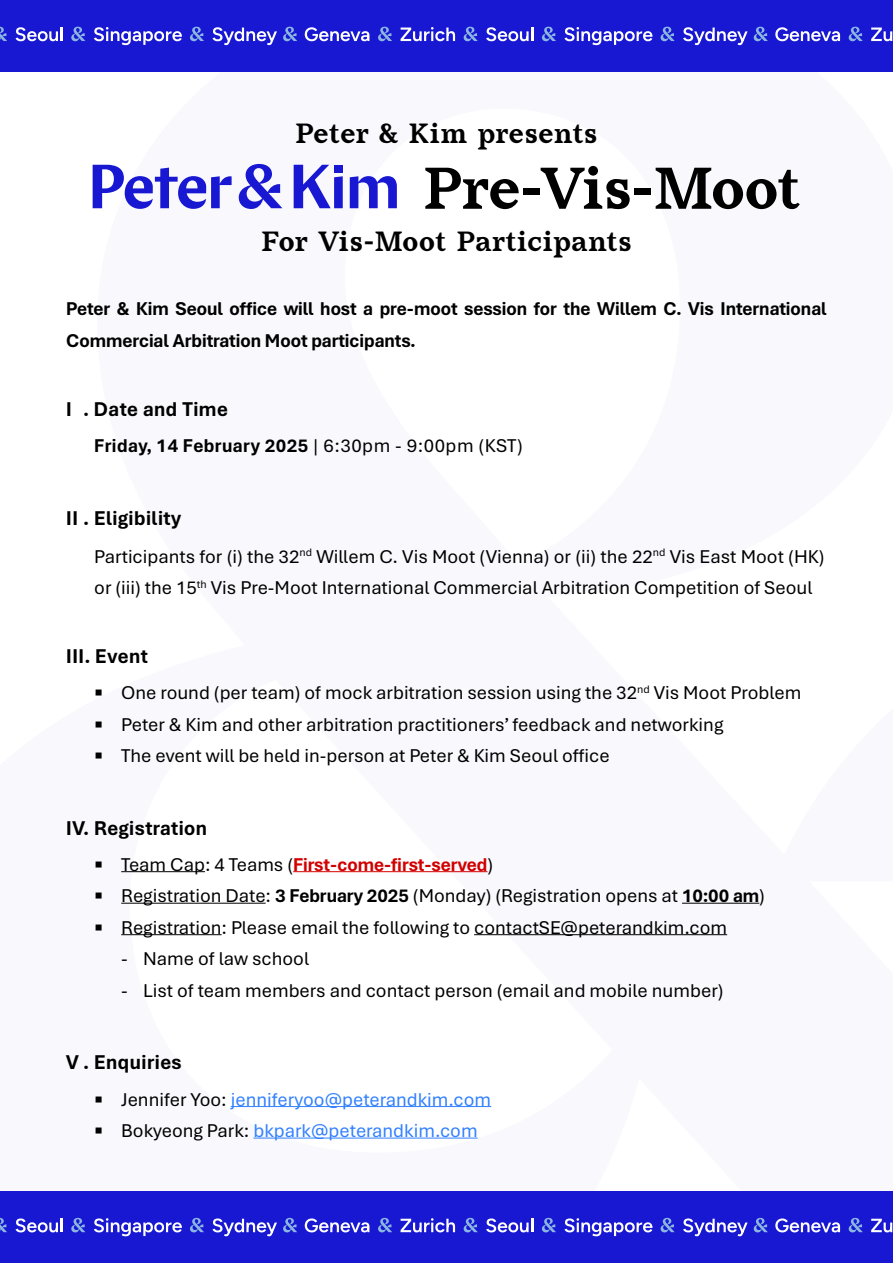
<style>
.page{position:relative;width:893px;height:1263px;background:#fff}
.page>*{position:absolute;margin:0;border:0;box-sizing:border-box;transform-origin:0 0}
.t1{font:700 57px "Studio Feixen Serif";color:#000}
.t2{font:700 27px "Studio Feixen Serif";letter-spacing:.015em;color:#000}
.t3{font:700 21px "Aptos Display";letter-spacing:.025em;color:#000}
.t4{font:19.5px/31.5px "Aptos";color:#000}
.t5{font:700 19.5px/31.5px "Aptos Display";color:#000}
.t6{font:19.5px "Aptos";color:#3180ff}
.t7{font:700 19.5px "Aptos Display";letter-spacing:.025em;color:#000}
.t8{font:700 19.5px "Aptos Display";letter-spacing:-.005em;color:#d10000}
.s1{font-family:"Aptos";font-weight:400}
.s2{font-family:"Aptos";font-weight:400;color:#000}
.s3{font-family:"Aptos Display";font-weight:700}
.s4{color:#000}
</style>
<div class="page">
<div style="left:0;top:1191px;width:892px;height:72px;background:#1818d3"></div>
<svg style="left:0;top:1218px;width:7px;height:14px"></svg>
<svg style="left:16px;top:1218px;width:47px;height:14px"></svg>
<svg style="left:94px;top:1218px;width:88px;height:18px"></svg>
<svg style="left:213px;top:1218px;width:64px;height:18px"></svg>
<svg style="left:190px;top:1218px;width:14px;height:14px"></svg>
<svg style="left:283px;top:1218px;width:14px;height:14px"></svg>
<svg style="left:378px;top:1218px;width:14px;height:14px"></svg>
<svg style="left:464px;top:1218px;width:14px;height:14px"></svg>
<svg style="left:305px;top:1218px;width:64px;height:14px"></svg>
<svg style="left:401px;top:1218px;width:54px;height:14px"></svg>
<svg style="left:486px;top:1218px;width:47px;height:14px"></svg>
<svg style="left:71px;top:1218px;width:14px;height:14px"></svg>
<svg style="left:564px;top:1218px;width:88px;height:18px"></svg>
<svg style="left:683px;top:1218px;width:65px;height:18px"></svg>
<svg style="left:661px;top:1218px;width:14px;height:14px"></svg>
<svg style="left:754px;top:1218px;width:14px;height:14px"></svg>
<svg style="left:849px;top:1218px;width:14px;height:14px"></svg>
<svg style="left:775px;top:1218px;width:65px;height:14px"></svg>
<svg style="left:871px;top:1219px;width:21px;height:13px"></svg>
<svg style="left:542px;top:1218px;width:14px;height:14px"></svg>
<div style="left:0;top:0;width:892px;height:72px;background:#1818d3"></div>
<svg style="left:0;top:27px;width:7px;height:14px"></svg>
<svg style="left:16px;top:27px;width:47px;height:14px"></svg>
<svg style="left:94px;top:27px;width:88px;height:18px"></svg>
<svg style="left:213px;top:27px;width:64px;height:18px"></svg>
<svg style="left:190px;top:27px;width:14px;height:14px"></svg>
<svg style="left:283px;top:27px;width:14px;height:14px"></svg>
<svg style="left:378px;top:27px;width:14px;height:14px"></svg>
<svg style="left:464px;top:27px;width:14px;height:14px"></svg>
<svg style="left:305px;top:27px;width:64px;height:14px"></svg>
<svg style="left:401px;top:27px;width:54px;height:14px"></svg>
<svg style="left:486px;top:27px;width:47px;height:14px"></svg>
<svg style="left:71px;top:27px;width:14px;height:14px"></svg>
<svg style="left:564px;top:27px;width:88px;height:18px"></svg>
<svg style="left:683px;top:27px;width:65px;height:18px"></svg>
<svg style="left:661px;top:27px;width:14px;height:14px"></svg>
<svg style="left:754px;top:27px;width:14px;height:14px"></svg>
<svg style="left:849px;top:27px;width:14px;height:14px"></svg>
<svg style="left:775px;top:27px;width:65px;height:14px"></svg>
<svg style="left:871px;top:28px;width:21px;height:13px"></svg>
<svg style="left:542px;top:27px;width:14px;height:14px"></svg>
<hr style="left:121px;top:871px;width:84px;height:1px;background:#000">
<hr style="left:293px;top:871px;width:194px;height:1px;background:#d10000">
<hr style="left:121px;top:903px;width:145px;height:1px;background:#000">
<hr style="left:682px;top:903px;width:77px;height:1px;background:#000">
<hr style="left:121px;top:934px;width:101px;height:1px;background:#000">
<hr style="left:474px;top:934px;width:253px;height:1px;background:#000">
<hr style="left:231px;top:1106px;width:260px;height:1px;background:#3180ff">
<hr style="left:253px;top:1138px;width:225px;height:1px;background:#3180ff">
<svg style="left:93px;top:165px;width:139px;height:44px"></svg>
<svg style="left:239px;top:164px;width:43px;height:45px"></svg>
<svg style="left:294px;top:165px;width:49px;height:43px"></svg>
<svg style="left:350px;top:176px;width:47px;height:32px"></svg>
<div style="left:334px;top:165px;width:9px;height:7px;background:#1818d3"></div>
<h2 class="t2" style="left:295px;top:116px;width:303px">Peter &amp; Kim presents</h2>
<h1 class="t1" style="left:423px;top:151px;width:378px">Pre-Vis-Moot</h1>
<h2 class="t2" style="left:261px;top:223px;width:372px">For Vis-Moot Participants</h2>
<p class="t5" style="left:66px;top:292px;width:762px">Peter &amp; Kim Seoul office will host a pre-moot session for the Willem C. Vis International<br>Commercial Arbitration Moot participants.</p>
<p class="t3" style="left:66px;top:394px;width:163px">I . Date and Time</p>
<p class="t7" style="left:94px;top:432px;width:430px">Friday, 14 February 2025 <span class="s1">| 6:30pm - 9:00pm (KST)</span></p>
<p class="t3" style="left:66px;top:504px;width:116px">II . Eligibility</p>
<p class="t4" style="left:94px;top:540px;width:732px">Participants for (i) the 32<sup>nd</sup> Willem C. Vis Moot (Vienna) or (ii) the 22<sup>nd</sup> Vis East Moot (HK) or (iii) the 15<sup>th</sup> Vis Pre-Moot International Commercial Arbitration Competition of Seoul</p>
<p class="t3" style="left:66px;top:642px;width:83px">III. Event</p>
<p class="t4" style="left:94px;top:676px;width:709px">▪ One round (per team) of mock arbitration session using the 32<sup>nd</sup> Vis Moot Problem</p>
<p class="t4" style="left:94px;top:708px;width:631px">▪ Peter &amp; Kim and other arbitration practitioners’ feedback and networking</p>
<p class="t4" style="left:94px;top:739px;width:517px">▪ The event will be held in-person at Peter &amp; Kim Seoul office</p>
<p class="t3" style="left:66px;top:813px;width:142px">IV. Registration</p>
<p class="t8" style="left:94px;top:851px;width:400px"><span class="s2">▪ Team Cap: 4 Teams (</span>First-come-first-served<span class="s2">)</span></p>
<p class="t4" style="left:94px;top:879px;width:672px">▪ Registration Date: <span class="s3">3 February 2025</span> (Monday) (Registration opens at <span class="s3">10:00 am</span>)</p>
<p class="t4" style="left:94px;top:911px;width:634px">▪ Registration: Please email the following to contactSE@peterandkim.com</p>
<p class="t4" style="left:121px;top:942px;width:189px">- Name of law school</p>
<p class="t4" style="left:121px;top:974px;width:604px">- List of team members and contact person (email and mobile number)</p>
<p class="t3" style="left:66px;top:1048px;width:117px">V . Enquiries</p>
<p class="t6" style="left:94px;top:1086px;width:398px"><span class="s4">▪ Jennifer Yoo:</span> jenniferyoo@peterandkim.com</p>
<p class="t6" style="left:94px;top:1117px;width:385px"><span class="s4">▪ Bokyeong Park:</span> bkpark@peterandkim.com</p>
</div>
